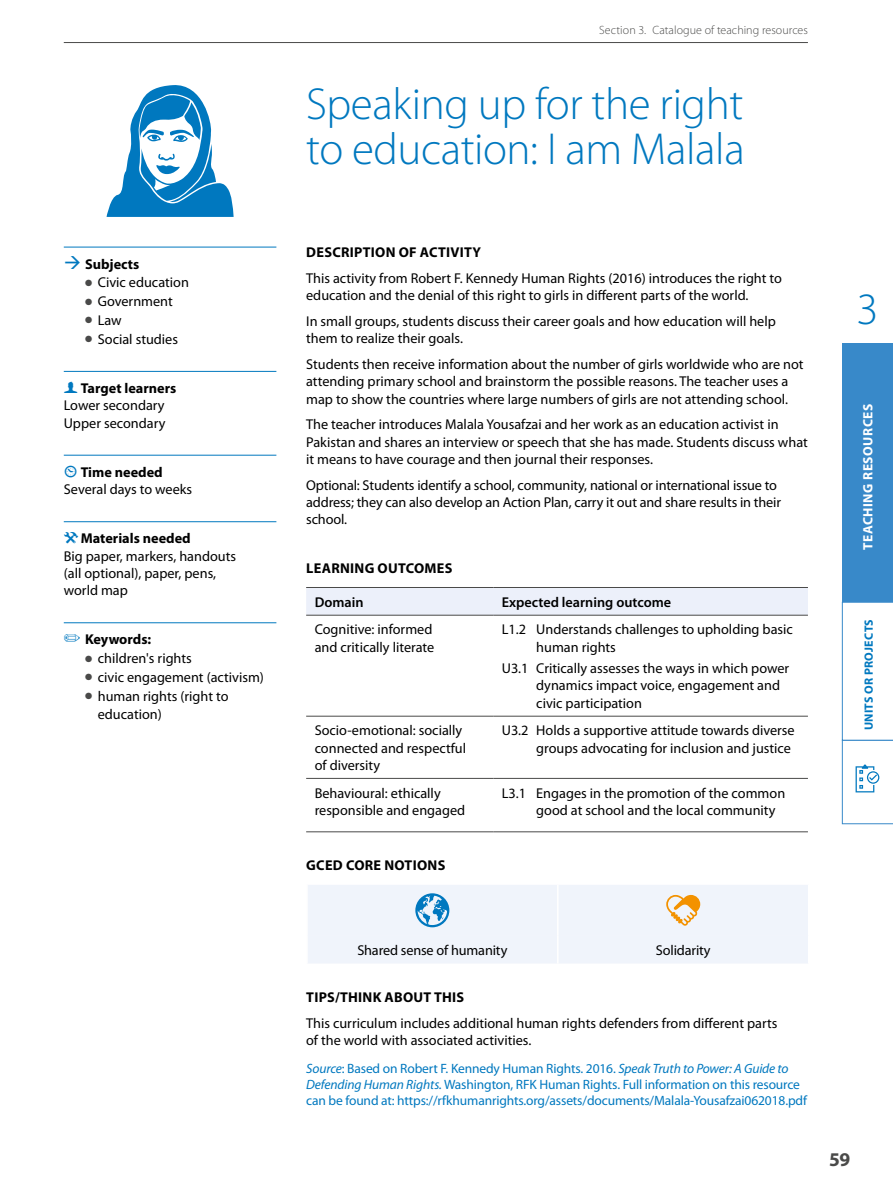
<style>
.page{position:relative;width:893px;height:1191px;background:#fff}
.page>*{position:absolute;margin:0;border:0;box-sizing:border-box;transform-origin:0 0}
.t1{font:300 45px/45px "Myriad Pro";letter-spacing:-.01em;color:#0078bf}
.t2{font:700 19.5px "Myriad Pro";color:#4a4a49}
.t3{font:14.25px/17.2px "Myriad Pro";color:#000}
.t4{font:700 14.25px "Myriad Pro";letter-spacing:.02em;color:#000}
.t5{font:600 14.25px "Myriad Pro";color:#000}
.t6{font:700 14.25px "Myriad Pro";letter-spacing:-.005em;color:#000}
.t7{font:700 14.25px "Myriad Pro";color:#000}
.t8{font:13.5px/15.8px "Myriad Pro";letter-spacing:-.01em;color:#0078bf}
.t9{font:700 13.5px "Myriad Pro";letter-spacing:.04em;color:#fff}
.t10{font:300 12px "Myriad Pro";letter-spacing:.005em;color:#4a4a49}
.t11{font:700 12px "Myriad Pro";letter-spacing:.02em;color:#0078bf}
.s1{color:#0078bf}
.s2{color:#4a4a49}
.s3{font-family:"Modern Pictograms";font-size:18px;color:#0078bf}
.s4{font-weight:700}
.s5{font-style:italic}
</style>
<div class="page">
<div style="left:842px;top:343px;width:51px;height:259px;background:#3889c9"></div>
<svg style="left:842px;top:602px;width:51px;height:222px"></svg>
<hr style="left:64px;top:42px;width:744px;height:1px;background:#4a4a49">
<svg style="left:107px;top:85px;width:127px;height:132px"></svg>
<hr style="left:64px;top:247px;width:212px;height:1px;background:#0078bf">
<hr style="left:64px;top:371px;width:212px;height:1px;background:#0078bf">
<hr style="left:64px;top:455px;width:212px;height:1px;background:#0078bf">
<hr style="left:64px;top:521px;width:212px;height:1px;background:#0078bf">
<hr style="left:64px;top:622px;width:212px;height:1px;background:#0078bf">
<div style="left:306px;top:588px;width:502px;height:27px;background:#ecf0fa"></div>
<hr style="left:306px;top:615px;width:187px;height:1px;background:#4a4a49">
<hr style="left:493px;top:615px;width:315px;height:1px;background:#4a4a49">
<hr style="left:306px;top:716px;width:187px;height:1px;background:#4a4a49">
<hr style="left:493px;top:716px;width:315px;height:1px;background:#4a4a49">
<hr style="left:306px;top:778px;width:187px;height:1px;background:#4a4a49">
<hr style="left:493px;top:778px;width:315px;height:1px;background:#4a4a49">
<hr style="left:306px;top:831px;width:187px;height:1px;background:#4a4a49">
<hr style="left:493px;top:831px;width:315px;height:1px;background:#4a4a49">
<hr style="left:306px;top:587px;width:187px;height:1px;background:#4a4a49">
<hr style="left:493px;top:587px;width:315px;height:1px;background:#4a4a49">
<div style="left:308px;top:885px;width:500px;height:78px;background:#f0f4fb"></div>
<p class="t7" style="left:64px;top:255px;width:77px"><span class="s1">→</span> Subjects</p>
<p class="t3" style="left:85px;top:274px;width:105px"><span class="s2">●</span> Civic education</p>
<p class="t3" style="left:85px;top:292px;width:89px"><span class="s2">●</span> Government</p>
<p class="t3" style="left:85px;top:311px;width:38px"><span class="s2">●</span> Law</p>
<p class="t3" style="left:85px;top:330px;width:95px"><span class="s2">●</span> Social studies</p>
<p class="t3" style="left:64px;top:379px;width:114px"><span class="s3">f</span> <span class="s4">Target learners<br></span>Lower secondary<br>Upper secondary</p>
<p class="t3" style="left:64px;top:463px;width:130px"><span class="s3">{</span> <span class="s4">Time needed<br></span>Several days to weeks</p>
<p class="t3" style="left:64px;top:530px;width:174px"><span class="s3">(</span><span class="s4">Materials needed<br></span>Big paper, markers, handouts (all optional), paper, pens, world map</p>
<p class="t6" style="left:64px;top:630px;width:89px"><span class="s1">✏</span> Keywords:</p>
<p class="t3" style="left:85px;top:649px;width:108px"><span class="s2">●</span> children's rights</p>
<p class="t3" style="left:85px;top:668px;width:180px"><span class="s2">●</span> civic engagement (activism)</p>
<p class="t3" style="left:98px;top:686px;width:132px;line-height:18.8px;text-indent:-13px"><span class="s2">●</span> human rights (right to education)</p>
<p class="t10" style="left:599px;top:23px;width:210px">Section 3. Catalogue of teaching resources</p>
<h1 class="t1" style="left:306px;top:81px;width:440px">Speaking up for the right to education: I am Malala</h1>
<p class="t4" style="left:306px;top:243px;width:176px">DESCRIPTION OF ACTIVITY</p>
<p class="t3" style="left:306px;top:269px;width:477px">This activity from Robert F. Kennedy Human Rights (2016) introduces the right to education and the denial of this right to girls in different parts of the world.</p>
<p class="t3" style="left:306px;top:312px;width:471px">In small groups, students discuss their career goals and how education will help them to realize their goals.</p>
<p class="t3" style="left:306px;top:355px;width:499px">Students then receive information about the number of girls worldwide who are not attending primary school and brainstorm the possible reasons. The teacher uses a map to show the countries where large numbers of girls are not attending school.</p>
<p class="t3" style="left:306px;top:416px;width:503px">The teacher introduces Malala Yousafzai and her work as an education activist in<br>Pakistan and shares an interview or speech that she has made. Students discuss what it means to have courage and then journal their responses.</p>
<p class="t3" style="left:306px;top:476px;width:476px">Optional: Students identify a school, community, national or international issue to address; they can also develop an Action Plan, carry it out and share results in their school.</p>
<p class="t4" style="left:306px;top:559px;width:148px">LEARNING OUTCOMES</p>
<p class="t5" style="left:315px;top:593px;width:50px">Domain</p>
<p class="t5" style="left:502px;top:593px;width:171px">Expected learning outcome</p>
<p class="t3" style="left:315px;top:621px;width:121px">Cognitive: informed and critically literate</p>
<p class="t3" style="left:536px;top:621px;width:258px;text-indent:-34px">L1.2 Understands challenges to upholding basic human rights</p>
<p class="t3" style="left:536px;top:659px;width:254px;text-indent:-34px">U3.1 Critically assesses the ways in which power dynamics impact voice, engagement and civic participation</p>
<p class="t3" style="left:315px;top:722px;width:153px">Socio-emotional: socially connected and respectful of diversity</p>
<p class="t3" style="left:502px;top:722px;width:294px;text-align:right">U3.2 Holds a supportive attitude towards diverse groups advocating for inclusion and justice</p>
<p class="t3" style="left:315px;top:784px;width:152px">Behavioural: ethically responsible and engaged</p>
<p class="t3" style="left:536px;top:784px;width:250px;text-indent:-34px">L3.1 Engages in the promotion of the common good at school and the local community</p>
<p class="t4" style="left:306px;top:856px;width:141px">GCED CORE NOTIONS</p>
<h1 class="t1" style="left:856px;top:286px;width:23px">3</h1>
<p class="t9" style="left:859px;top:550px;width:148px;rotate:-90deg">TEACHING RESOURCES</p>
<p class="t11" style="left:861px;top:730px;width:112px;rotate:-90deg">UNITS OR PROJECTS</p>
<p class="t3" style="left:357px;top:941px;width:152px">Shared sense of humanity</p>
<p class="t3" style="left:656px;top:941px;width:56px">Solidarity</p>
<p class="t4" style="left:306px;top:987px;width:159px">TIPS/THINK ABOUT THIS</p>
<p class="t3" style="left:306px;top:1014px;width:473px">This curriculum includes additional human rights defenders from different parts of the world with associated activities.</p>
<p class="t8" style="left:306px;top:1060px;width:502px"><span class="s5">Source</span>: Based on Robert F. Kennedy Human Rights. 2016. <span class="s5">Speak Truth to Power: A Guide to<br>Defending Human Rights.</span> Washington, RFK Human Rights. Full information on this resource can be found at: https://rfkhumanrights.org/assets/documents/Malala-Yousafzai062018.pdf</p>
<h2 class="t2" style="left:829px;top:1147px;width:23px">59</h2>
</div>
